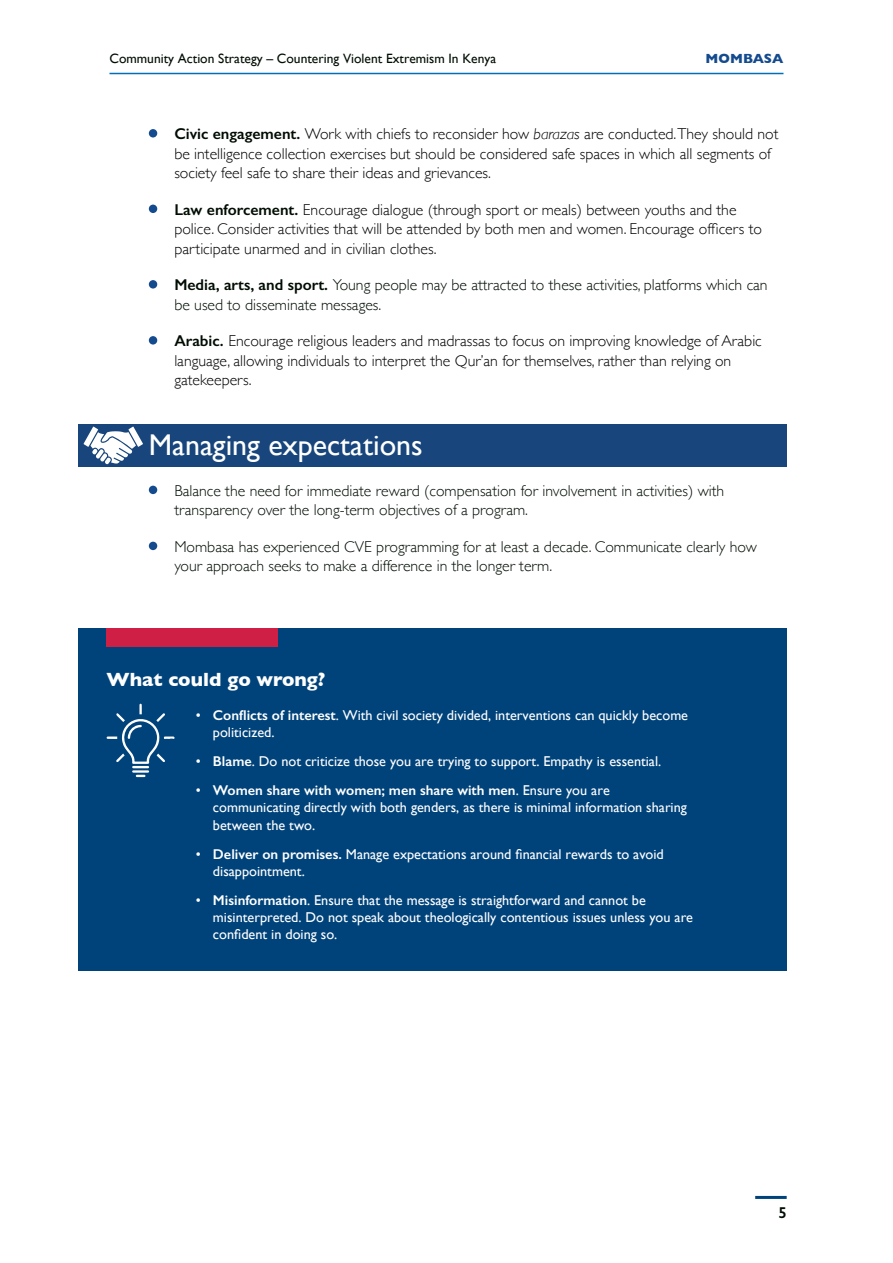
<style>
.page{position:relative;width:893px;height:1263px;background:#fff}
.page>*{position:absolute;margin:0;border:0;box-sizing:border-box;transform-origin:0 0}
.t1{font:30px "Gill Sans";color:#fff}
.t2{font:700 19.5px "Gill Sans";color:#fff}
.t3{font:300 15.75px/19.5px "Gill Sans";color:#000}
.t4{font:300 15.75px/19.5px "Gill Sans";color:#010c03}
.t5{font:600 15.75px "Gill Sans";color:#010c03}
.t6{font:14.25px/17.1px "Gill Sans";color:#fff}
.t7{font:13.5px "Gill Sans";color:#010c03}
.t8{font:700 13.5px "Gill Sans";color:#144a8e}
.s1{font-weight:600;color:#010c03}
.s2{font-style:italic}
.s3{font-weight:600}
</style>
<div class="page">
<hr style="left:755px;top:1196px;width:32px;height:3px;background:#00437b">
<hr style="left:109px;top:73px;width:674px;height:1px;background:#006fb9">
<div style="left:78px;top:424px;width:709px;height:43px;background:#18457b"></div>
<div style="left:78px;top:629px;width:709px;height:342px;background:#00437b"></div>
<div style="left:107px;top:629px;width:171px;height:18px;background:#cf1f44"></div>
<svg style="left:107px;top:703px;width:68px;height:74px"></svg>
<div style="left:149px;top:129px;width:8px;height:8px;background:#144a8e;border-radius:50%"></div>
<div style="left:149px;top:205px;width:8px;height:8px;background:#144a8e;border-radius:50%"></div>
<div style="left:149px;top:280px;width:8px;height:9px;background:#144a8e;border-radius:50%"></div>
<div style="left:149px;top:336px;width:8px;height:9px;background:#144a8e;border-radius:50%"></div>
<div style="left:149px;top:486px;width:8px;height:8px;background:#144a8e;border-radius:50%"></div>
<div style="left:149px;top:542px;width:8px;height:8px;background:#144a8e;border-radius:50%"></div>
<svg style="left:84px;top:426px;width:59px;height:38px"></svg>
<p class="t7" style="left:109px;top:51px;width:388px">Community Action Strategy – Countering Violent Extremism In Kenya</p>
<p class="t8" style="left:706px;top:48px;width:79px">MOMBASA</p>
<p class="t3" style="left:174px;top:123px;width:606px"><span class="s1">Civic engagement.</span> Work with chiefs to reconsider how <span class="s2">barazas</span> are conducted.They should not be intelligence collection exercises but should be considered safe spaces in which all segments of society feel safe to share their ideas and grievances.</p>
<p class="t3" style="left:174px;top:199px;width:589px"><span class="s1">Law enforcement.</span> Encourage dialogue (through sport or meals) between youths and the police. Consider activities that will be attended by both men and women. Encourage officers to participate unarmed and in civilian clothes.</p>
<p class="t4" style="left:174px;top:274px;width:595px"><span class="s3">Media, arts, and sport.</span> Young people may be attracted to these activities, platforms which can be used to disseminate messages.</p>
<p class="t3" style="left:174px;top:330px;width:589px"><span class="s1">Arabic.</span> Encourage religious leaders and madrassas to focus on improving knowledge of Arabic language, allowing individuals to interpret the Qur’an for themselves, rather than relying on gatekeepers.</p>
<h1 class="t1" style="left:149px;top:427px;width:275px">Managing expectations</h1>
<p class="t4" style="left:174px;top:480px;width:551px">Balance the need for immediate reward (compensation for involvement in activities) with transparency over the long-term objectives of a program.</p>
<p class="t4" style="left:174px;top:536px;width:584px">Mombasa has experienced CVE programming for at least a decade. Communicate clearly how your approach seeks to make a difference in the longer term.</p>
<p class="t2" style="left:107px;top:664px;width:220px">What could go wrong?</p>
<p class="t6" style="left:213px;top:706px;width:477px;text-indent:-17px">• <span class="s3">Conflicts of interest</span>. With civil society divided, interventions can quickly become politicized.</p>
<p class="t6" style="left:196px;top:753px;width:467px">• <span class="s3">Blame</span>. Do not criticize those you are trying to support. Empathy is essential.</p>
<p class="t6" style="left:213px;top:782px;width:475px;text-indent:-17px">• <span class="s3">Women share with women; men share with men</span>. Ensure you are communicating directly with both genders, as there is minimal information sharing between the two.</p>
<p class="t6" style="left:213px;top:845px;width:452px;text-indent:-17px">• <span class="s3">Deliver on promises.</span> Manage expectations around financial rewards to avoid disappointment.</p>
<p class="t6" style="left:213px;top:891px;width:482px;text-indent:-17px">• <span class="s3">Misinformation</span>. Ensure that the message is straightforward and cannot be misinterpreted. Do not speak about theologically contentious issues unless you are confident in doing so.</p>
<p class="t5" style="left:778px;top:1203px;width:10px">5</p>
</div>
